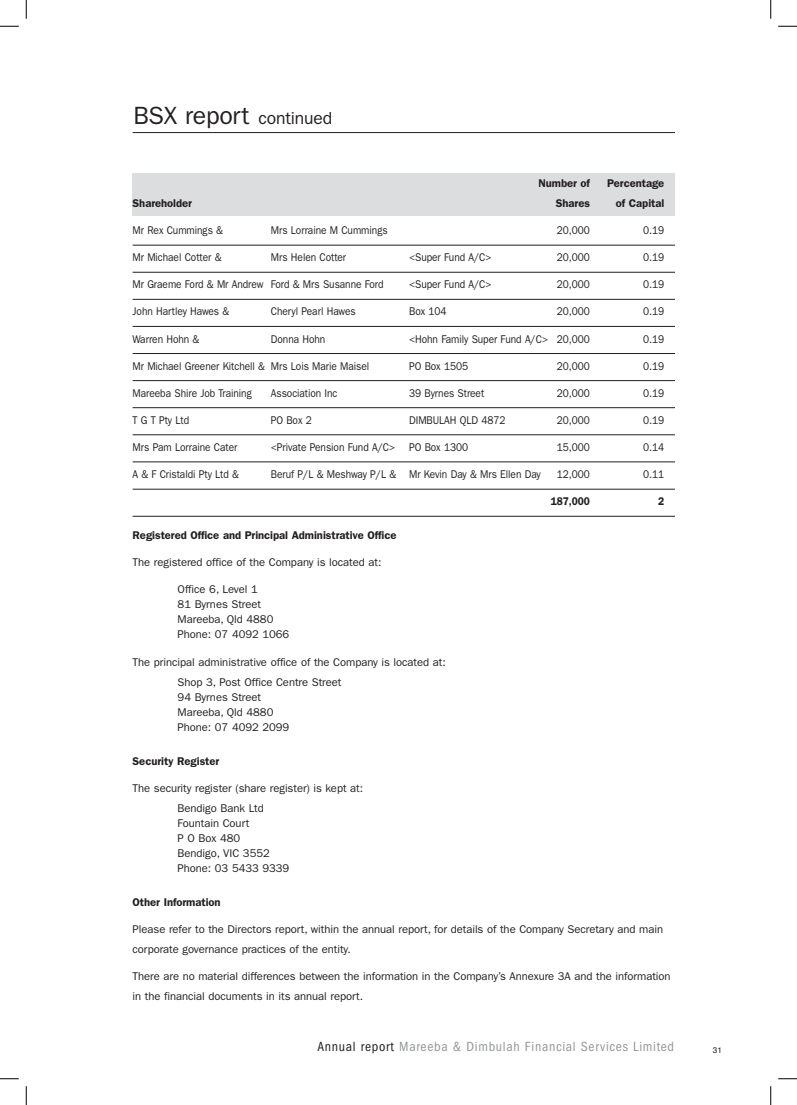
<style>
.page{position:relative;width:797px;height:1105px;background:#fff}
.page>*{position:absolute;margin:0;border:0;box-sizing:border-box;transform-origin:0 0}
.t1{font:25px "Franklin Gothic LT";letter-spacing:-.01em;color:#231f20}
.t2{font:condensed 13.75px "Franklin Gothic LT";letter-spacing:.05em;color:#939598}
.t3{font:11.25px/15px "Franklin Gothic LT";letter-spacing:-.005em;color:#231f20}
.t4{font:11.25px "Franklin Gothic LT";letter-spacing:-.005em;color:#231f20;scale:.9 1}
.t5{font:600 11.25px "Franklin Gothic LT";letter-spacing:-.005em;color:#231f20}
.t6{font:600 11.25px "Franklin Gothic LT";letter-spacing:-.005em;color:#231f20;scale:.9 1}
.t7{font:8.12px "Helvetica";color:#231f20}
.s1{font-size:17.5px}
.s2{color:#231f20}
</style>
<div class="page">
<div style="left:133px;top:173px;width:542px;height:43px;background:#dcdddf"></div>
<hr style="left:133px;top:245px;width:542px;height:1px;background:#231f20">
<hr style="left:133px;top:272px;width:542px;height:1px;background:#231f20">
<hr style="left:133px;top:299px;width:542px;height:1px;background:#231f20">
<hr style="left:133px;top:326px;width:542px;height:1px;background:#231f20">
<hr style="left:133px;top:353px;width:542px;height:1px;background:#231f20">
<hr style="left:133px;top:380px;width:542px;height:1px;background:#231f20">
<hr style="left:133px;top:407px;width:542px;height:1px;background:#231f20">
<hr style="left:133px;top:435px;width:542px;height:1px;background:#231f20">
<hr style="left:133px;top:462px;width:542px;height:1px;background:#231f20">
<hr style="left:133px;top:489px;width:542px;height:1px;background:#231f20">
<hr style="left:133px;top:516px;width:542px;height:1px;background:#231f20">
<hr style="left:133px;top:132px;width:542px;height:1px;background:#231f20">
<svg style="left:0;top:25px;width:19px;height:2px"></svg>
<svg style="left:778px;top:25px;width:19px;height:2px"></svg>
<svg style="left:0;top:1078px;width:19px;height:1px"></svg>
<svg style="left:778px;top:1078px;width:19px;height:1px"></svg>
<svg style="left:25px;top:0;width:2px;height:19px"></svg>
<svg style="left:25px;top:1086px;width:2px;height:19px"></svg>
<svg style="left:770px;top:0;width:1px;height:19px"></svg>
<svg style="left:770px;top:1086px;width:1px;height:19px"></svg>
<h1 class="t1" style="left:133px;top:106px;width:200px">BSX report <span class="s1">continued</span></h1>
<p class="t5" style="left:538px;top:179px;width:53px">Number of</p>
<p class="t5" style="left:607px;top:179px;width:59px">Percentage</p>
<p class="t5" style="left:133px;top:199px;width:61px">Shareholder</p>
<p class="t5" style="left:556px;top:199px;width:36px">Shares</p>
<p class="t5" style="left:616px;top:199px;width:50px">of Capital</p>
<p class="t4" style="left:133px;top:226px;width:102px">Mr Rex Cummings &amp;</p>
<p class="t4" style="left:271px;top:226px;width:131px">Mrs Lorraine M Cummings</p>
<p class="t4" style="left:557px;top:226px;width:38px">20,000</p>
<p class="t4" style="left:643px;top:226px;width:25px">0.19</p>
<p class="t4" style="left:133px;top:253px;width:100px">Mr Michael Cotter &amp;</p>
<p class="t4" style="left:271px;top:253px;width:85px">Mrs Helen Cotter</p>
<p class="t4" style="left:409px;top:253px;width:93px">&lt;Super Fund A/C&gt;</p>
<p class="t4" style="left:557px;top:253px;width:38px">20,000</p>
<p class="t4" style="left:643px;top:253px;width:25px">0.19</p>
<p class="t4" style="left:133px;top:281px;width:280px">Mr Graeme Ford &amp; Mr Andrew Ford &amp; Mrs Susanne Ford</p>
<p class="t4" style="left:409px;top:281px;width:93px">&lt;Super Fund A/C&gt;</p>
<p class="t4" style="left:557px;top:281px;width:38px">20,000</p>
<p class="t4" style="left:643px;top:281px;width:25px">0.19</p>
<p class="t4" style="left:133px;top:308px;width:109px">John Hartley Hawes &amp;</p>
<p class="t4" style="left:271px;top:308px;width:96px">Cheryl Pearl Hawes</p>
<p class="t4" style="left:409px;top:308px;width:43px">Box 104</p>
<p class="t4" style="left:557px;top:308px;width:38px">20,000</p>
<p class="t4" style="left:643px;top:308px;width:25px">0.19</p>
<p class="t4" style="left:133px;top:335px;width:76px">Warren Hohn &amp;</p>
<p class="t4" style="left:271px;top:335px;width:62px">Donna Hohn</p>
<p class="t4" style="left:409px;top:335px;width:202px">&lt;Hohn Family Super Fund A/C&gt; 20,000</p>
<p class="t4" style="left:643px;top:335px;width:25px">0.19</p>
<p class="t4" style="left:133px;top:362px;width:264px">Mr Michael Greener Kitchell &amp; Mrs Lois Marie Maisel</p>
<p class="t4" style="left:409px;top:362px;width:67px">PO Box 1505</p>
<p class="t4" style="left:557px;top:362px;width:38px">20,000</p>
<p class="t4" style="left:643px;top:362px;width:25px">0.19</p>
<p class="t4" style="left:133px;top:389px;width:134px">Mareeba Shire Job Training</p>
<p class="t4" style="left:271px;top:389px;width:76px">Association Inc</p>
<p class="t4" style="left:409px;top:389px;width:85px">39 Byrnes Street</p>
<p class="t4" style="left:557px;top:389px;width:38px">20,000</p>
<p class="t4" style="left:643px;top:389px;width:25px">0.19</p>
<p class="t4" style="left:133px;top:416px;width:64px">T G T Pty Ltd</p>
<p class="t4" style="left:271px;top:416px;width:47px">PO Box 2</p>
<p class="t4" style="left:409px;top:416px;width:109px">DIMBULAH QLD 4872</p>
<p class="t4" style="left:557px;top:416px;width:38px">20,000</p>
<p class="t4" style="left:643px;top:416px;width:25px">0.19</p>
<p class="t4" style="left:133px;top:443px;width:118px">Mrs Pam Lorraine Cater</p>
<p class="t4" style="left:271px;top:443px;width:221px">&lt;Private Pension Fund A/C&gt; PO Box 1300</p>
<p class="t4" style="left:557px;top:443px;width:38px">15,000</p>
<p class="t4" style="left:643px;top:443px;width:25px">0.14</p>
<p class="t4" style="left:133px;top:470px;width:120px">A &amp; F Cristaldi Pty Ltd &amp;</p>
<p class="t4" style="left:271px;top:470px;width:301px">Beruf P/L &amp; Meshway P/L &amp; Mr Kevin Day &amp; Mrs Ellen Day</p>
<p class="t4" style="left:557px;top:470px;width:38px">12,000</p>
<p class="t4" style="left:643px;top:470px;width:25px">0.11</p>
<p class="t6" style="left:551px;top:497px;width:45px">187,000</p>
<p class="t6" style="left:658px;top:497px;width:8px">2</p>
<p class="t5" style="left:133px;top:531px;width:265px">Registered Office and Principal Administrative Office</p>
<p class="t3" style="left:133px;top:556px;width:250px">The registered office of the Company is located at:</p>
<p class="t3" style="left:178px;top:583px;width:113px">Office 6, Level 1<br>81 Byrnes Street<br>Mareeba, Qld 4880<br>Phone: 07 4092 1066</p>
<p class="t3" style="left:178px;top:653px;width:270px;line-height:20px;text-indent:-45px">The principal administrative office of the Company is located at:<br>Shop 3, Post Office Centre Street</p>
<p class="t3" style="left:178px;top:690px;width:113px">94 Byrnes Street<br>Mareeba, Qld 4880<br>Phone: 07 4092 2099</p>
<p class="t5" style="left:133px;top:757px;width:88px">Security Register</p>
<p class="t3" style="left:178px;top:779px;width:187px;line-height:20px;text-indent:-45px">The security register (share register) is kept at:<br>Bendigo Bank Ltd</p>
<p class="t3" style="left:178px;top:816px;width:113px">Fountain Court<br>P O Box 480<br>Bendigo, VIC 3552<br>Phone: 03 5433 9339</p>
<p class="t5" style="left:133px;top:898px;width:90px">Other Information</p>
<p class="t3" style="left:133px;top:920px;width:532px;line-height:20px">Please refer to the Directors report, within the annual report, for details of the Company Secretary and main corporate governance practices of the entity.</p>
<p class="t3" style="left:133px;top:967px;width:539px;line-height:20px">There are no material differences between the information in the Company’s Annexure 3A and the information in the financial documents in its annual report.</p>
<p class="t2" style="left:317px;top:1041px;width:358px"><span class="s2">Annual report</span> Mareeba &amp; Dimbulah Financial Services Limited</p>
<p class="t7" style="left:712px;top:1047px;width:11px">31</p>
</div>
